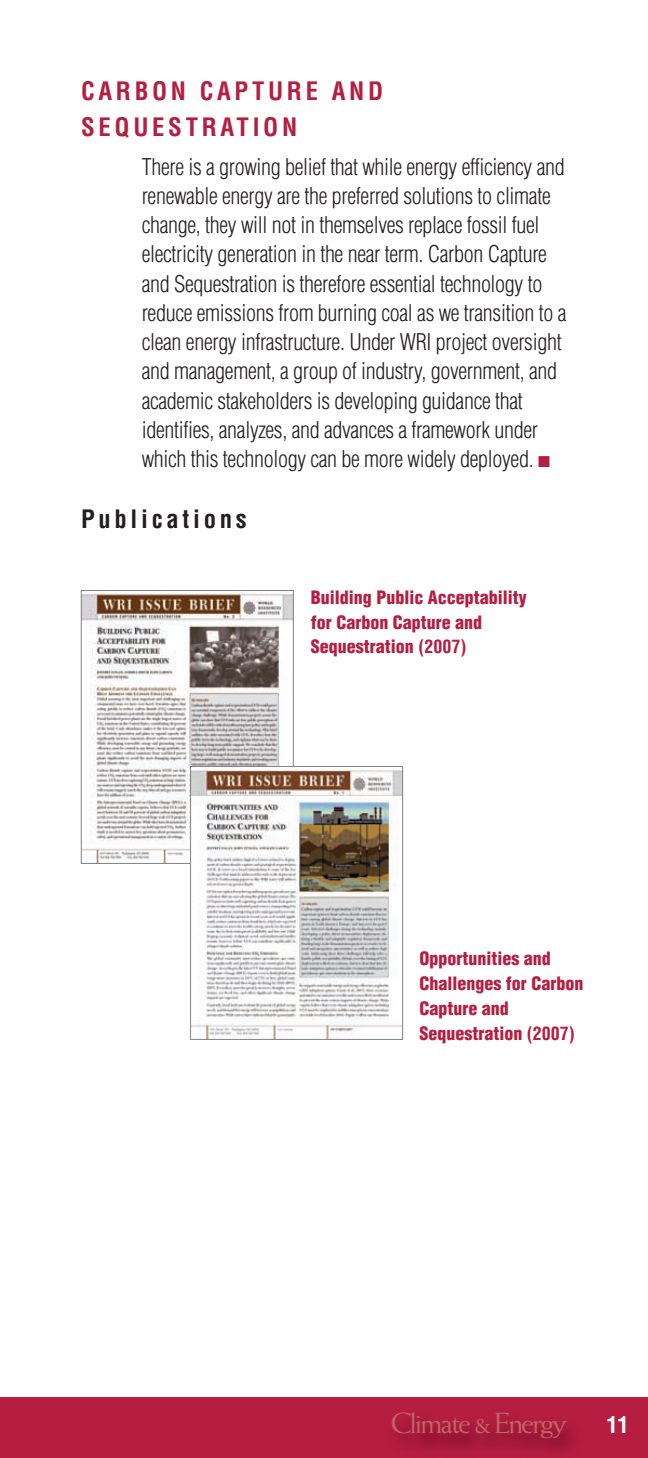
<style>
.page{position:relative;width:648px;height:1458px;background:#fff}
.page>*{position:absolute;margin:0;border:0;box-sizing:border-box;transform-origin:0 0}
.t1{font:29.25px "Weiss";letter-spacing:-.07em;color:#c16568}
.t2{font:700 condensed 24.75px/36px "Helvetica";letter-spacing:.15em;color:#b51e41}
.t3{font:700 condensed 24.75px "Helvetica";letter-spacing:.15em;color:#231f20}
.t4{font:300 condensed 22.5px/29.2px "Helvetica";letter-spacing:-.015em;color:#231f20}
.t5{font:700 condensed 22.5px "Helvetica";color:#fff}
.t6{font:900 condensed 18px/24.8px "Helvetica";color:#b51e41}
.s1{color:#b51e41}
.s2{font-weight:700}
</style>
<div class="page">
<div style="left:0;top:1397px;width:648px;height:61px;background:#b51e41"></div>
<img style="left:83px;top:592px;width:209px;height:270px">
<div style="left:81px;top:590px;width:213px;height:274px;border:1px solid #808285"></div>
<img style="left:192px;top:770px;width:209px;height:268px">
<div style="left:190px;top:766px;width:213px;height:274px;border:1px solid #808285"></div>
<p class="t2" style="left:81px;top:75px;width:304px">CARBON CAPTURE AND<br>SEQUESTRATION</p>
<p class="t4" style="left:142px;top:154px;width:426px">There is a growing belief that while energy efficiency and renewable energy are the preferred solutions to climate change, they will not in themselves replace fossil fuel electricity generation in the near term. Carbon Capture and Sequestration is therefore essential technology to reduce emissions from burning coal as we transition to a clean energy infrastructure. Under WRI project oversight and management, a group of industry, government, and academic stakeholders is developing guidance that identifies, analyzes, and advances a framework under which this technology can be more widely deployed. <span class="s1">■</span></p>
<p class="t3" style="left:81px;top:509px;width:167px">Publications</p>
<p class="t6" style="left:311px;top:586px;width:217px">Building Public Acceptability for Carbon Capture and<br>Sequestration <span class="s2">(2007)</span></p>
<p class="t6" style="left:420px;top:948px;width:165px">Opportunities and<br>Challenges for Carbon<br>Capture and<br>Sequestration <span class="s2">(2007)</span></p>
<h1 class="t1" style="left:390px;top:1412px;width:178px">Climate &amp; Energy</h1>
<p class="t5" style="left:606px;top:1416px;width:24px">11</p>
</div>
